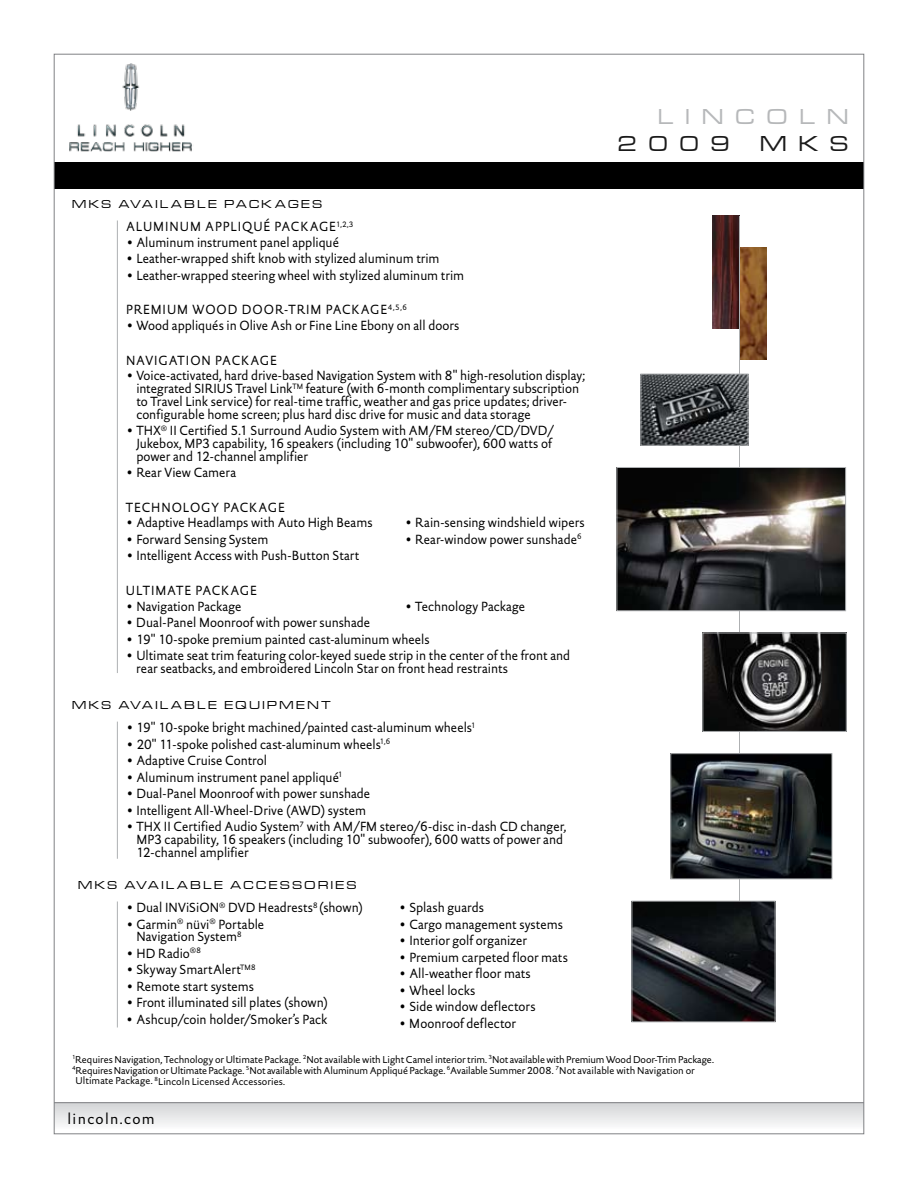
<style>
.page{position:relative;width:918px;height:1188px;background:#fff}
.page>*{position:absolute;margin:0;border:0;box-sizing:border-box;transform-origin:0 0}
.t1{font:500 expanded 22.5px "Microgramma DOT";letter-spacing:.55em;color:#aeb0b2}
.t2{font:500 expanded 22.5px "Microgramma DOT";letter-spacing:.55em;color:#000}
.t3{font:15px "DTL Documenta Sans TOT";letter-spacing:.09em;color:#000}
.t4{font:13.5px/12.8px "DTL Documenta Sans TOT";color:#000;scale:.95 1}
.t5{font:500 expanded 12px "Microgramma DOT";letter-spacing:.215em;color:#000}
.t6{font:10.2px "DTL Documenta Sans TOT";letter-spacing:-.005em;color:#000}
.t7{font:7.8px "DTL Documenta Sans TOT";color:#000;scale:.95 1}
</style>
<div class="page">
<div style="left:54px;top:162px;width:810px;height:27px;background:#000"></div>
<svg style="left:56px;top:1103px;width:806px;height:22px"></svg>
<hr style="left:54px;top:1102px;width:810px;height:1px;background:#808285">
<img style="left:69px;top:63px;width:123px;height:89px">
<hr style="left:117px;top:220px;width:1px;height:453px;background:#aeb0b2">
<hr style="left:117px;top:722px;width:1px;height:137px;background:#aeb0b2">
<img style="left:713px;top:216px;width:26px;height:112px">
<img style="left:740px;top:247px;width:26px;height:113px">
<hr style="left:117px;top:902px;width:1px;height:126px;background:#aeb0b2">
<hr style="left:739px;top:216px;width:1px;height:806px;background:#aeb0b2">
<img style="left:642px;top:376px;width:104px;height:68px">
<div style="left:640px;top:374px;width:108px;height:72px;border:1px solid #aeb0b2"></div>
<img style="left:634px;top:903px;width:140px;height:117px">
<img style="left:672px;top:755px;width:158px;height:122px">
<div style="left:670px;top:753px;width:162px;height:126px;border:1px solid #aeb0b2"></div>
<img style="left:704px;top:635px;width:141px;height:95px">
<div style="left:702px;top:633px;width:145px;height:99px;border:1px solid #aeb0b2"></div>
<img style="left:618px;top:469px;width:226px;height:140px">
<div style="left:616px;top:467px;width:230px;height:144px;border:1px solid #aeb0b2"></div>
<p class="t5" style="left:72px;top:196px;width:251px">MKS AVAILABLE PACKAGES</p>
<p class="t4" style="left:126px;top:220px;width:20px">Aluminum</p>
<p class="t4" style="left:205px;top:220px;width:18px">Appli</p>
<p class="t4" style="left:242px;top:220px;width:52px">qué Package</p>
<p class="t7" style="left:336px;top:219px;width:20px">1,2,3</p>
<p class="t4" style="left:126px;top:236px;width:226px">• Aluminum instrument panel appliqué</p>
<p class="t4" style="left:126px;top:252px;width:332px">• Leather-wrapped shift knob with stylized aluminum trim</p>
<p class="t4" style="left:126px;top:269px;width:357px">• Leather-wrapped steering wheel with stylized aluminum trim</p>
<p class="t4" style="left:126px;top:303px;width:18px">Premium</p>
<p class="t4" style="left:193px;top:303px;width:23px">Wood</p>
<p class="t4" style="left:242px;top:303px;width:23px">Door</p>
<p class="t4" style="left:284px;top:303px;width:21px">-Trim</p>
<p class="t4" style="left:326px;top:303px;width:18px">Package</p>
<p class="t7" style="left:388px;top:303px;width:22px">4,5,6</p>
<p class="t4" style="left:126px;top:319px;width:352px">• Wood appliqués in Olive Ash or Fine Line Ebony on all doors</p>
<p class="t4" style="left:126px;top:354px;width:20px">Navigation</p>
<p class="t4" style="left:215px;top:354px;width:18px">Package</p>
<p class="t4" style="left:136px;top:369px;width:474px;text-indent:-10px">• Voice-activated, hard drive-based Navigation System with 8" high-resolution display; integrated SIRIUS Travel Link<sup>TM</sup> feature (with 6-month complimentary subscription to Travel Link service) for real-time traffic, weather and gas price updates; driver&shy;configurable home screen; plus hard disc drive for music and data storage</p>
<p class="t4" style="left:136px;top:424px;width:441px;text-indent:-10px">• THX<sup>®</sup> II Certified 5.1 Surround Audio System with AM/FM stereo/CD/DVD/<br>Jukebox, MP3 capability, 16 speakers (including 10" subwoofer), 600 watts of power and 12-channel amplifier</p>
<p class="t4" style="left:126px;top:466px;width:117px">• Rear View Camera</p>
<p class="t4" style="left:126px;top:501px;width:19px">Technology</p>
<p class="t4" style="left:223px;top:501px;width:18px">Package</p>
<p class="t4" style="left:126px;top:516px;width:261px">• Adaptive Headlamps with Auto High Beams</p>
<p class="t4" style="left:405px;top:516px;width:191px">• Rain-sensing windshield wipers</p>
<p class="t4" style="left:126px;top:533px;width:152px">• Forward Sensing System</p>
<p class="t4" style="left:405px;top:533px;width:187px">• Rear-window power sunshade<sup>6</sup></p>
<p class="t4" style="left:126px;top:549px;width:247px">• Intelligent Access with Push-Button Start</p>
<p class="t4" style="left:126px;top:584px;width:19px">Ultimate</p>
<p class="t4" style="left:195px;top:584px;width:18px">Package</p>
<p class="t4" style="left:126px;top:600px;width:123px">• Navigation Package</p>
<p class="t4" style="left:405px;top:600px;width:128px">• Technology Package</p>
<p class="t4" style="left:126px;top:616px;width:259px">• Dual-Panel Moonroof with power sunshade</p>
<p class="t4" style="left:126px;top:633px;width:321px">• 19" 10-spoke premium painted cast-aluminum wheels</p>
<p class="t4" style="left:136px;top:649px;width:458px;text-indent:-10px">• Ultimate seat trim featuring color-keyed suede strip in the center of the front and rear seatbacks, and embroidered Lincoln Star on front head restraints</p>
<p class="t5" style="left:72px;top:697px;width:260px">MKS AVAILABLE EQUIPMENT</p>
<p class="t4" style="left:126px;top:721px;width:369px">• 19" 10-spoke bright machined/painted cast-aluminum wheels<sup>1</sup></p>
<p class="t4" style="left:126px;top:738px;width:280px">• 20" 11-spoke polished cast-aluminum wheels<sup>1,6</sup></p>
<p class="t4" style="left:126px;top:754px;width:150px">• Adaptive Cruise Control</p>
<p class="t4" style="left:126px;top:771px;width:230px">• Aluminum instrument panel appliqué<sup>1</sup></p>
<p class="t4" style="left:126px;top:787px;width:259px">• Dual-Panel Moonroof with power sunshade</p>
<p class="t4" style="left:126px;top:804px;width:254px">• Intelligent All-Wheel-Drive (AWD) system</p>
<p class="t4" style="left:136px;top:820px;width:454px;text-indent:-10px">• THX II Certified Audio System<sup>7</sup> with AM/FM stereo/6-disc in-dash CD changer,<br>MP3 capability, 16 speakers (including 10" subwoofer), 600 watts of power and<br>12-channel amplifier</p>
<p class="t5" style="left:78px;top:877px;width:279px">MKS AVAILABLE ACCESS ORIES</p>
<p class="t4" style="left:126px;top:901px;width:251px">• Dual INViSiON<sup>®</sup> DVD Headrests<sup>8</sup> (shown)</p>
<p class="t4" style="left:136px;top:918px;width:136px;text-indent:-10px">• Garmin<sup>®</sup> nüvi<sup>®</sup> Portable<br>Navigation System<sup>8</sup></p>
<p class="t4" style="left:126px;top:947px;width:80px">• HD Radio<sup>®8</sup></p>
<p class="t4" style="left:126px;top:963px;width:138px">• Skyway SmartAlert<sup>TM8</sup></p>
<p class="t4" style="left:126px;top:980px;width:136px">• Remote start systems</p>
<p class="t4" style="left:126px;top:996px;width:214px">• Front illuminated sill plates (shown)</p>
<p class="t4" style="left:126px;top:1013px;width:213px">• Ashcup/coin holder/Smoker’s Pack</p>
<p class="t4" style="left:399px;top:901px;width:91px">• Splash guards</p>
<p class="t4" style="left:399px;top:918px;width:174px">• Cargo management systems</p>
<p class="t4" style="left:399px;top:934px;width:136px">• Interior golf organizer</p>
<p class="t4" style="left:399px;top:951px;width:179px">• Premium carpeted floor mats</p>
<p class="t4" style="left:399px;top:967px;width:140px">• All-weather floor mats</p>
<p class="t4" style="left:399px;top:984px;width:82px">• Wheel locks</p>
<p class="t4" style="left:399px;top:1000px;width:145px">• Side window deflectors</p>
<p class="t4" style="left:399px;top:1017px;width:125px">• Moonroof deflector</p>
<h1 class="t1" style="left:658px;top:102px;width:192px">LINCOLN</h1>
<h1 class="t2" style="left:618px;top:129px;width:114px">2009</h1>
<h1 class="t2" style="left:760px;top:129px;width:90px">MKS</h1>
<p class="t6" style="left:72px;top:1053px;width:643px"><sup>1</sup>Requires Navigation, Technology or Ultimate Package. <sup>2</sup>Not available with Light Camel interior trim. <sup>3</sup>Not available with Premium Wood Door-Trim Package.</p>
<p class="t6" style="left:72px;top:1064px;width:624px"><sup>4</sup>Requires Navigation or Ultimate Package. <sup>5</sup>Not availablewithAluminumAppliqué Package. <sup>6</sup>Available Summer 2008. <sup>7</sup>Not available with Navigation or</p>
<p class="t6" style="left:76px;top:1075px;width:211px">Ultimate Package. <sup>8</sup>Lincoln Licensed Accessories.</p>
<p class="t3" style="left:68px;top:1110px;width:89px">lincoln.com</p>
</div>
